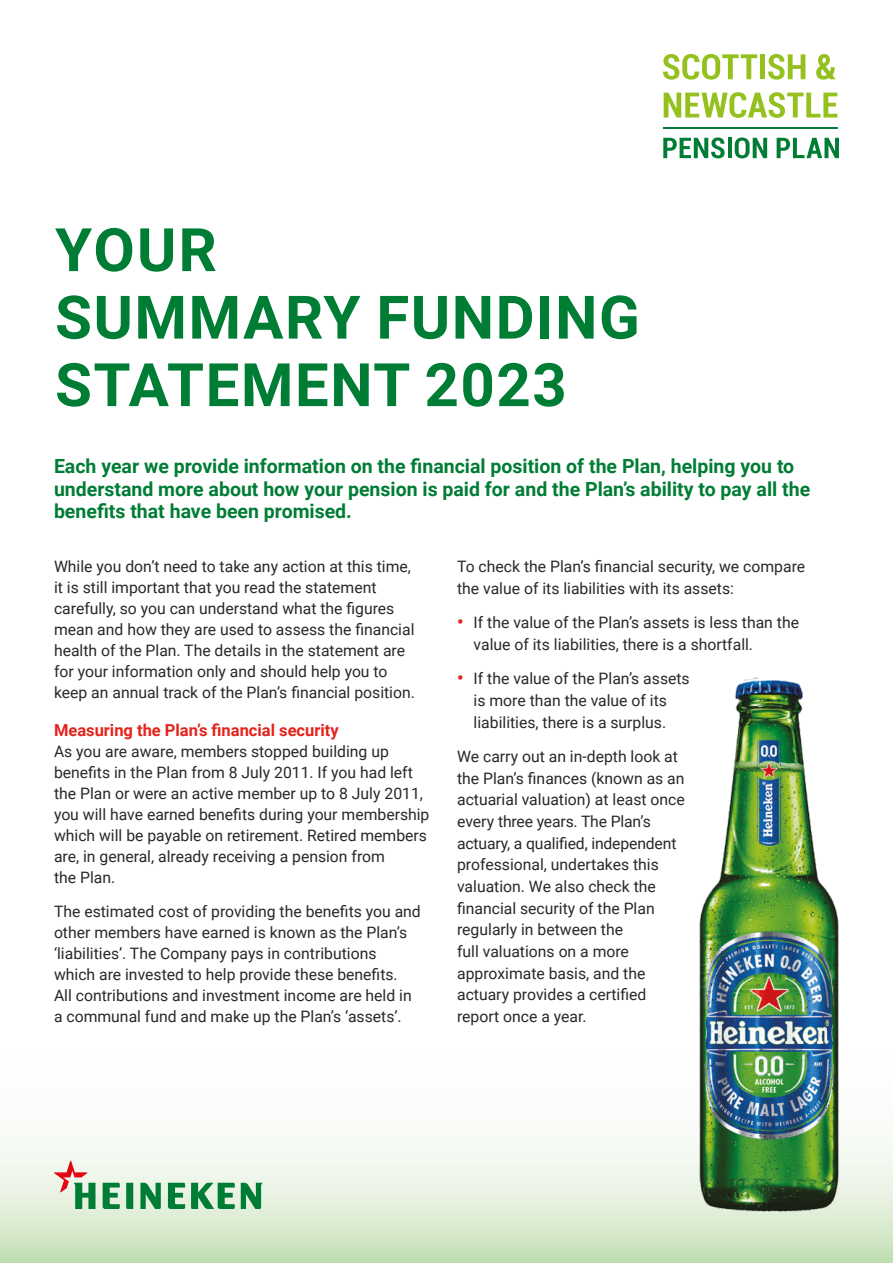
<style>
.page{position:relative;width:893px;height:1263px;background:#fff}
.page>*{position:absolute;margin:0;border:0;box-sizing:border-box;transform-origin:0 0}
.t1{font:700 60px/67.5px "Roboto";letter-spacing:.025em;color:#007d35}
.t2{font:700 19.5px/22.5px "Roboto";color:#007d35}
.t3{font:700 16.5px "Roboto";color:#e5231b}
.t4{font:15.75px/21px "Roboto";color:#282827}
.s1{font-weight:700;font-size:18px;color:#e5231b}
</style>
<div class="page">
<svg style="left:0;top:1142px;width:893px;height:121px"></svg>
<svg style="left:54px;top:1160px;width:208px;height:49px;background:#adceb3"></svg>
<svg style="left:663px;top:54px;width:94px;height:26px"></svg>
<div style="left:760px;top:54px;width:5px;height:25px;background:#95c11f"></div>
<svg style="left:768px;top:54px;width:37px;height:26px"></svg>
<svg style="left:816px;top:54px;width:20px;height:26px"></svg>
<svg style="left:664px;top:92px;width:173px;height:26px"></svg>
<svg style="left:663px;top:137px;width:62px;height:21px"></svg>
<svg style="left:728px;top:138px;width:3px;height:20px"></svg>
<svg style="left:735px;top:137px;width:32px;height:21px"></svg>
<svg style="left:777px;top:138px;width:62px;height:20px"></svg>
<hr style="left:663px;top:127px;width:174px;height:2px;background:#007d35">
<img style="left:696px;top:677px;width:151px;height:567px">
<h1 class="t1" style="left:55px;top:214px;width:586px">YOUR<br>SUMMARY FUNDING<br>STATEMENT 2023</h1>
<p class="t2" style="left:54px;top:454px;width:758px">Each year we provide information on the financial position of the Plan, helping you to understand more about how your pension is paid for and the Plan’s ability to pay all the benefits that have been promised.</p>
<p class="t4" style="left:54px;top:555px;width:362px">While you don’t need to take any action at this time, it is still important that you read the statement carefully, so you can understand what the figures mean and how they are used to assess the financial health of the Plan. The details in the statement are for your information only and should help you to keep an annual track of the Plan’s financial position.</p>
<p class="t3" style="left:54px;top:718px;width:286px">Measuring the Plan’s financial security</p>
<p class="t4" style="left:54px;top:740px;width:377px">As you are aware, members stopped building up benefits in the Plan from 8 July 2011. If you had left the Plan or were an active member up to 8 July 2011, you will have earned benefits during your membership which will be payable on retirement. Retired members are, in general, already receiving a pension from<br>the Plan.</p>
<p class="t4" style="left:54px;top:900px;width:368px">The estimated cost of providing the benefits you and other members have earned is known as the Plan’s ‘liabilities’. The Company pays in contributions which are invested to help provide these benefits.<br>All contributions and investment income are held in a communal fund and make up the Plan’s ‘assets’.</p>
<p class="t4" style="left:457px;top:555px;width:350px;line-height:21.6px">To check the Plan’s financial security, we compare the value of its liabilities with its assets:</p>
<p class="t4" style="left:474px;top:611px;width:327px;line-height:21.6px;text-indent:-17px"><span class="s1">•</span> If the value of the Plan’s assets is less than the value of its liabilities, there is a shortfall.</p>
<p class="t4" style="left:457px;top:667px;width:234px;line-height:21.6px;text-align:center"><span class="s1">•</span> If the value of the Plan’s assets is more than the value of its liabilities, there is a surplus.</p>
<p class="t4" style="left:457px;top:745px;width:229px;line-height:21.8px">We carry out an in-depth look at the Plan’s finances (known as an actuarial valuation) at least once every three years. The Plan’s actuary, a qualified, independent professional, undertakes this valuation. We also check the financial security of the Plan regularly in between the<br>full valuations on a more approximate basis, and the actuary provides a certified report once a year.</p>
</div>
